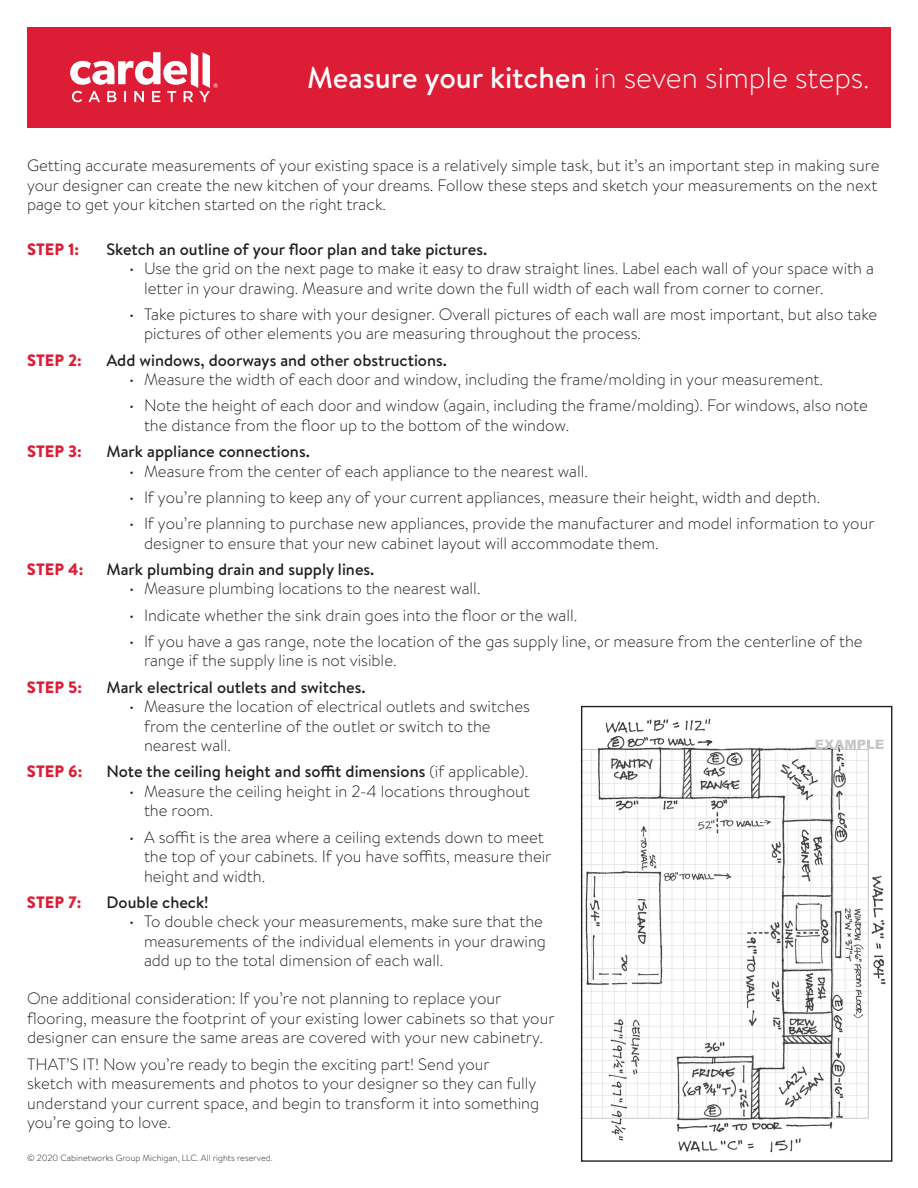
<style>
.page{position:relative;width:918px;height:1188px;background:#fff}
.page>*{position:absolute;margin:0;border:0;box-sizing:border-box;transform-origin:0 0}
.t1{font:300 30px "Brandon Text";color:#fff}
.t2{font:300 16.5px/19.5px "Brandon Text";color:#231f20}
.t3{font:500 16.5px "Brandon Text";color:#231f20}
.t4{font:900 16.5px "Brandon Text";color:#dd1d35}
.t5{font:300 9px "Brandon Text";color:#231f20}
.s1{font-weight:500}
.s2{font-weight:300}
</style>
<div class="page">
<img style="left:583px;top:718px;width:303px;height:435px">
<div style="left:581px;top:706px;width:311px;height:456px;border:1px solid #231f20"></div>
<svg style="left:816px;top:740px;width:68px;height:9px"></svg>
<div style="left:27px;top:27px;width:864px;height:100px;background:#dd1d35"></div>
<svg style="left:70px;top:52px;width:148px;height:50px"></svg>
<h1 class="t1" style="left:307px;top:57px;width:564px"><span class="s1">Measure your kitchen</span> in seven simple steps.</h1>
<p class="t2" style="left:27px;top:155px;width:854px">Getting accurate measurements of your existing space is a relatively simple task, but it’s an important step in making sure your designer can create the new kitchen of your dreams. Follow these steps and sketch your measurements on the next page to get your kitchen started on the right track.</p>
<p class="t4" style="left:27px;top:237px;width:54px">STEP 1:</p>
<p class="t3" style="left:106px;top:237px;width:382px">Sketch an outline of your floor plan and take pictures.</p>
<p class="t2" style="left:144px;top:258px;width:732px;text-indent:-15px">• Use the grid on the next page to make it easy to draw straight lines. Label each wall of your space with a letter in your drawing. Measure and write down the full width of each wall from corner to corner.</p>
<p class="t2" style="left:144px;top:304px;width:735px;text-indent:-15px">• Take pictures to share with your designer. Overall pictures of each wall are most important, but also take pictures of other elements you are measuring throughout the process.</p>
<p class="t4" style="left:27px;top:348px;width:56px">STEP 2:</p>
<p class="t3" style="left:106px;top:348px;width:342px">Add windows, doorways and other obstructions.</p>
<p class="t2" style="left:129px;top:369px;width:696px">• Measure the width of each door and window, including the frame/molding in your measurement.</p>
<p class="t2" style="left:144px;top:395px;width:725px;text-indent:-15px">• Note the height of each door and window (again, including the frame/molding). For windows, also note the distance from the floor up to the bottom of the window.</p>
<p class="t4" style="left:27px;top:440px;width:56px">STEP 3:</p>
<p class="t3" style="left:106px;top:440px;width:205px">Mark appliance connections.</p>
<p class="t2" style="left:129px;top:461px;width:461px">• Measure from the center of each appliance to the nearest wall.</p>
<p class="t2" style="left:129px;top:487px;width:693px">• If you’re planning to keep any of your current appliances, measure their height, width and depth.</p>
<p class="t2" style="left:144px;top:513px;width:732px;text-indent:-15px">• If you’re planning to purchase new appliances, provide the manufacturer and model information to your designer to ensure that your new cabinet layout will accommodate them.</p>
<p class="t4" style="left:27px;top:557px;width:58px">STEP 4:</p>
<p class="t3" style="left:106px;top:558px;width:269px">Mark plumbing drain and supply lines.</p>
<p class="t2" style="left:129px;top:578px;width:353px">• Measure plumbing locations to the nearest wall.</p>
<p class="t2" style="left:129px;top:605px;width:450px">• Indicate whether the sink drain goes into the floor or the wall.</p>
<p class="t2" style="left:144px;top:631px;width:720px;text-indent:-15px">• If you have a gas range, note the location of the gas supply line, or measure from the centerline of the range if the supply line is not visible.</p>
<p class="t4" style="left:27px;top:675px;width:57px">STEP 5:</p>
<p class="t3" style="left:106px;top:676px;width:261px">Mark electrical outlets and switches.</p>
<p class="t2" style="left:144px;top:696px;width:388px;text-indent:-15px">• Measure the location of electrical outlets and switches from the centerline of the outlet or switch to the nearest wall.</p>
<p class="t4" style="left:27px;top:760px;width:57px">STEP 6:</p>
<p class="t3" style="left:106px;top:760px;width:423px">Note the ceiling height and soffit dimensions <span class="s2">(if applicable).</span></p>
<p class="t2" style="left:144px;top:781px;width:387px;text-indent:-15px">• Measure the ceiling height in 2-4 locations throughout the room.</p>
<p class="t2" style="left:144px;top:827px;width:409px;text-indent:-15px">• A soffit is the area where a ceiling extends down to meet the top of your cabinets. If you have soffits, measure their height and width.</p>
<p class="t4" style="left:27px;top:891px;width:56px">STEP 7:</p>
<p class="t3" style="left:106px;top:891px;width:104px">Double check!</p>
<p class="t2" style="left:144px;top:911px;width:404px;text-indent:-15px">• To double check your measurements, make sure that the measurements of the individual elements in your drawing add up to the total dimension of each wall.</p>
<p class="t2" style="left:27px;top:988px;width:529px">One additional consideration: If you’re not planning to replace your flooring, measure the footprint of your existing lower cabinets so that your designer can ensure the same areas are covered with your new cabinetry.</p>
<p class="t2" style="left:27px;top:1054px;width:514px">THAT’S IT! Now you’re ready to begin the exciting part! Send your sketch with measurements and photos to your designer so they can fully understand your current space, and begin to transform it into something you’re going to love.</p>
<p class="t5" style="left:27px;top:1152px;width:247px">© 2020 Cabinetworks Group Michigan, LLC. All rights reserved.</p>
</div>
